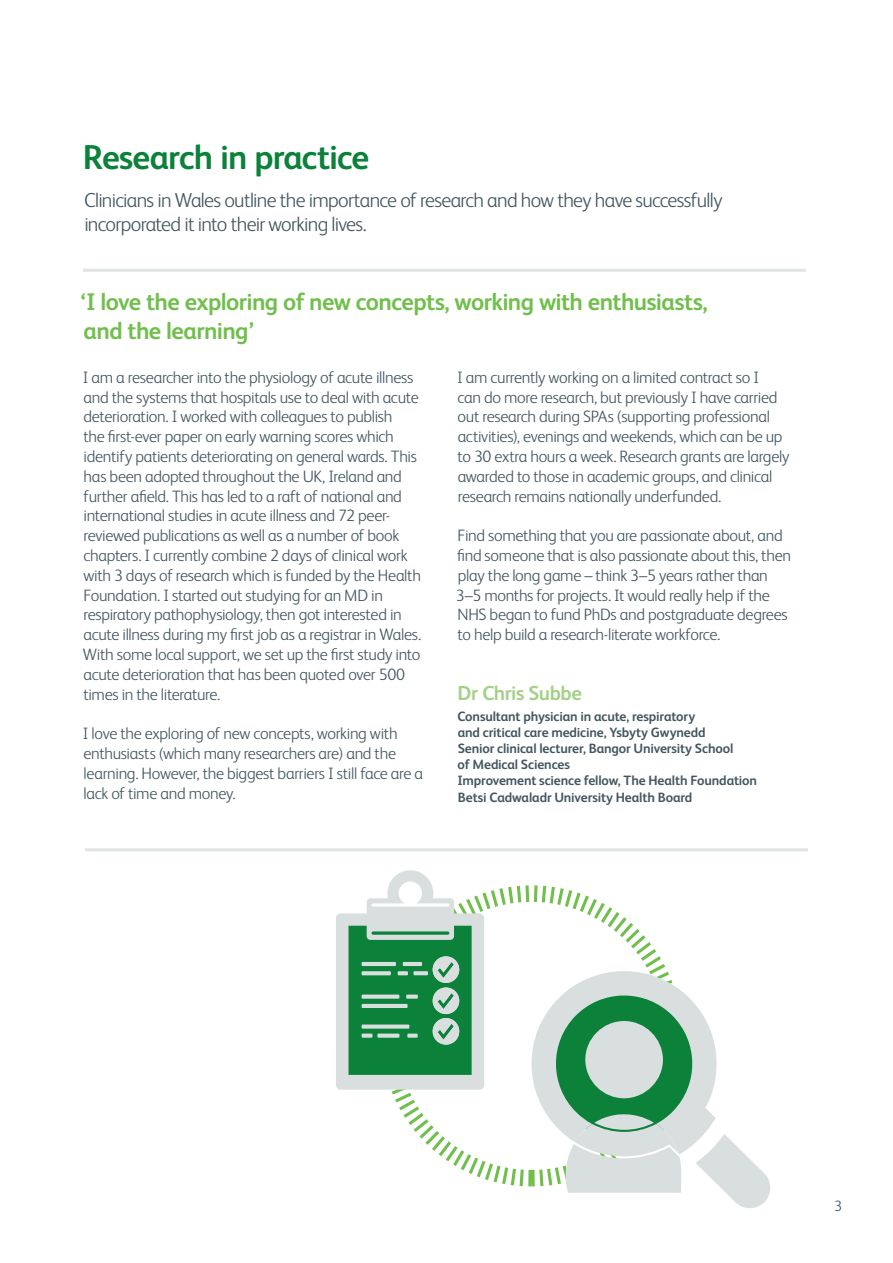
<style>
.page{position:relative;width:893px;height:1263px;background:#fff}
.page>*{position:absolute;margin:0;border:0;box-sizing:border-box;transform-origin:0 0}
.t1{font:700 34.5px "FS Albert";letter-spacing:-.025em;color:#0b813a}
.t2{font:700 24px/28.8px "FS Albert";letter-spacing:-.025em;color:#70bf4c}
.t3{font:300 20.25px/23.2px "FS Albert";letter-spacing:-.035em;color:#435660}
.t4{font:700 20.25px "FS Albert";letter-spacing:-.025em;color:#a3d187}
.t5{font:300 16.5px/19.8px "FS Albert";letter-spacing:-.02em;color:#435660}
.t6{font:300 15px "FS Albert";color:#435660}
.t7{font:700 13.5px/16.2px "FS Albert";letter-spacing:-.01em;color:#435660}
</style>
<div class="page">
<svg style="left:391px;top:885px;width:275px;height:301px"></svg>
<hr style="left:85px;top:848px;width:723px;height:3px;background:#e0e4e3">
<hr style="left:83px;top:269px;width:723px;height:3px;background:#e0e4e3">
<svg style="left:336px;top:870px;width:148px;height:220px;background:#81b998"></svg>
<svg style="left:522px;top:971px;width:248px;height:237px"></svg>
<h1 class="t1" style="left:83px;top:138px;width:288px">Research in practice</h1>
<p class="t3" style="left:84px;top:189px;width:640px">Clinicians in Wales outline the importance of research and how they have successfully incorporated it into their working lives.</p>
<h2 class="t2" style="left:79px;top:287px;width:630px">‘I love the exploring of new concepts, working with enthusiasts, and the learning’</h2>
<p class="t5" style="left:83px;top:367px;width:340px">I am a researcher into the physiology of acute illness and the systems that hospitals use to deal with acute deterioration. I worked with colleagues to publish<br>the first-ever paper on early warning scores which identify patients deteriorating on general wards. This has been adopted throughout the UK, Ireland and further afield. This has led to a raft of national and international studies in acute illness and 72 peer&shy;reviewed publications as well as a number of book chapters. I currently combine 2 days of clinical work with 3 days of research which is funded by the Health Foundation. I started out studying for an MD in respiratory pathophysiology, then got interested in acute illness during my first job as a registrar in Wales.<br>With some local support, we set up the first study into acute deterioration that has been quoted over 500 times in the literature.</p>
<p class="t5" style="left:83px;top:724px;width:342px">I love the exploring of new concepts, working with enthusiasts (which many researchers are) and the learning. However, the biggest barriers I still face are a lack of time and money.</p>
<p class="t5" style="left:457px;top:367px;width:334px">I am currently working on a limited contract so I<br>can do more research, but previously I have carried out research during SPAs (supporting professional activities), evenings and weekends, which can be up to 30 extra hours a week. Research grants are largely awarded to those in academic groups, and clinical research remains nationally underfunded.</p>
<p class="t5" style="left:456px;top:526px;width:337px">Find something that you are passionate about, and find someone that is also passionate about this, then play the long game – think 3–5 years rather than 3–5 months for projects. It would really help if the NHS began to fund PhDs and postgraduate degrees to help build a research-literate workforce.</p>
<p class="t4" style="left:458px;top:681px;width:126px">Dr Chris Subbe</p>
<p class="t7" style="left:457px;top:708px;width:301px">Consultant physician in acute, respiratory<br>and critical care medicine, Ysbyty Gwynedd<br>Senior clinical lecturer, Bangor University School<br>of Medical Sciences<br>Improvement science fellow, The Health Foundation Betsi Cadwaladr University Health Board</p>
<p class="t6" style="left:834px;top:1197px;width:10px">3</p>
</div>
